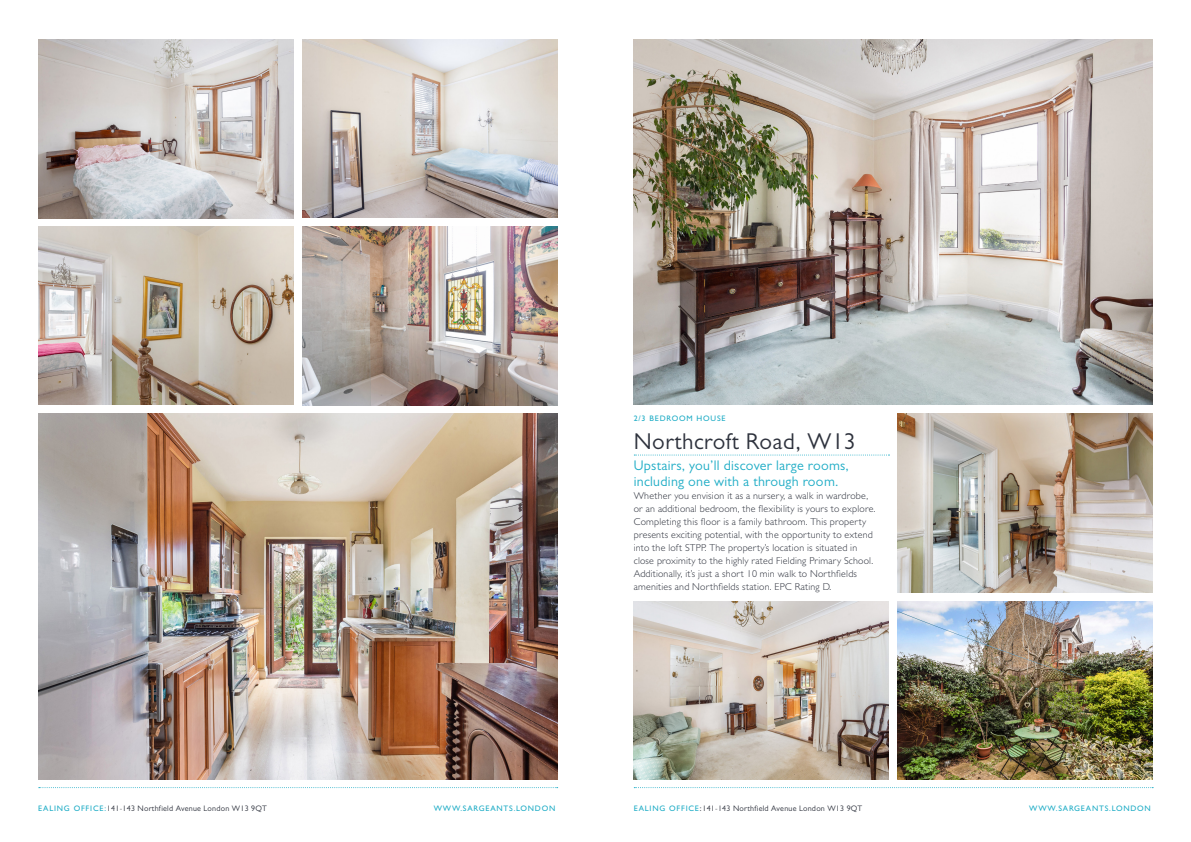
<style>
.page{position:relative;width:1191px;height:842px;background:#fff}
.page>*{position:absolute;margin:0;border:0;box-sizing:border-box;transform-origin:0 0}
.t1{font:23px "Gill Sans MT Pro";letter-spacing:.02em;color:#2e323d}
.t2{font:14px/16px "Gill Sans MT Pro";letter-spacing:.02em;color:#20adc6}
.t3{font:300 10px/13px "Gill Sans MT Std";letter-spacing:.02em;color:#2e323d}
.t4{font:8px "Gill Sans MT Pro";letter-spacing:.03em;color:#2e323d}
.t5{font:500 8px "Gill Sans MT Std";letter-spacing:.1em;color:#20adc6}
.s1{font-family:"Gill Sans MT Std";font-weight:500;color:#20adc6}
.s2{font-family:"Gill Sans MT Std";font-weight:500}
</style>
<div class="page">
<svg style="left:634px;top:787px;width:519px;height:1px"></svg>
<svg style="left:39px;top:787px;width:519px;height:1px"></svg>
<img style="left:634px;top:39px;width:518px;height:366px">
<img style="left:897px;top:414px;width:255px;height:178px">
<img style="left:897px;top:601px;width:255px;height:178px">
<img style="left:38px;top:227px;width:256px;height:178px">
<img style="left:38px;top:39px;width:255px;height:179px">
<img style="left:38px;top:414px;width:519px;height:365px">
<img style="left:302px;top:39px;width:255px;height:179px">
<img style="left:302px;top:227px;width:255px;height:178px">
<svg style="left:634px;top:454px;width:255px;height:1px"></svg>
<img style="left:634px;top:601px;width:255px;height:178px">
<p class="t5" style="left:634px;top:414px;width:93px">2/3 BEDROOM HOUSE</p>
<p class="t1" style="left:634px;top:428px;width:223px">Northcroft Road, W13</p>
<p class="t2" style="left:634px;top:458px;width:217px">Upstairs, you’ll discover large rooms, including one with a through room.</p>
<p class="t3" style="left:634px;top:489px;width:243px">Whether you envision it as a nursery, a walk in wardrobe, or an additional bedroom, the flexibility is yours to explore.<br>Completing this floor is a family bathroom. This property presents exciting potential, with the opportunity to extend into the loft STPP. The property’s location is situated in close proximity to the highly rated Fielding Primary School.<br>Additionally, it’s just a short 10 min walk to Northfields amenities and Northfields station. EPC Rating D.</p>
<p class="t4" style="left:38px;top:803px;width:230px"><span class="s1">EALING OFFICE:</span>141-143 Northfield Avenue London W13 9QT</p>
<p class="t5" style="left:434px;top:803px;width:123px">WWW.SARGEANTS.LONDON</p>
<p class="t4" style="left:634px;top:803px;width:230px"><span class="s1">EALING OFFICE</span><span class="s2">:</span>141-143 Northfield Avenue London W13 9QT</p>
<p class="t5" style="left:1029px;top:803px;width:123px">WWW.SARGEANTS.LONDON</p>
</div>
